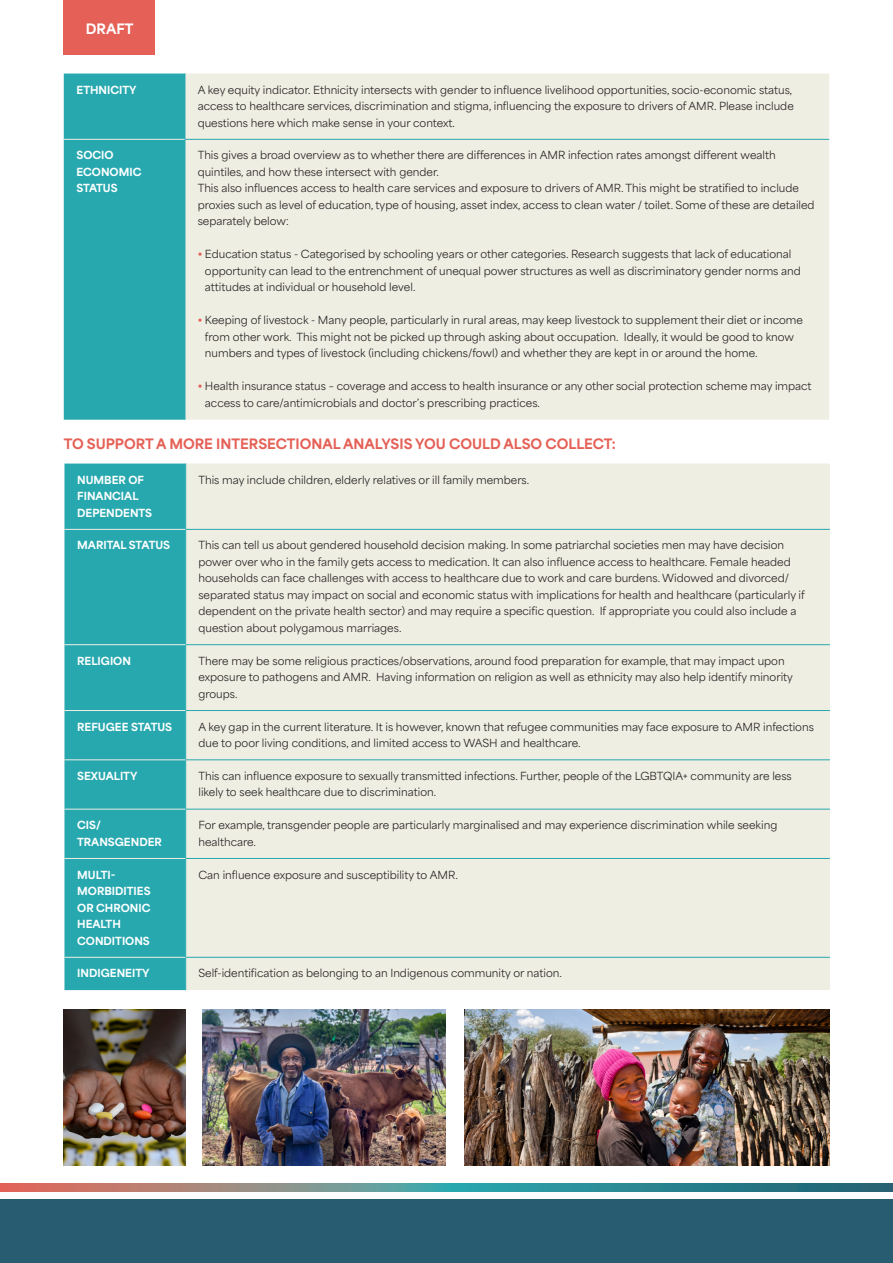
<style>
.page{position:relative;width:893px;height:1263px;background:#fff}
.page>*{position:absolute;margin:0;border:0;box-sizing:border-box;transform-origin:0 0}
.A_Head{font:800 13.5px "Area Normal";color:#e56056}
.A_Head-2{font:800 13.5px "Area Normal";color:#fff}
.Body_Copy{font:10.5px/16.5px "Area Normal";color:#231f20}
.A_Head-3{font:800 10.5px/16.5px "Area Normal";color:#fff}
.s1{font-weight:800;color:#e56056}
</style>
<div class="page">
<div style="left:0;top:1199px;width:893px;height:64px;background:#285d71"></div>
<svg style="left:0;top:1183px;width:893px;height:9px;background:#618688"></svg>
<div style="left:64px;top:0;width:91px;height:54px;background:#e56056"></div>
<div style="left:64px;top:74px;width:121px;height:346px;background:#27a8af"></div>
<div style="left:186px;top:74px;width:643px;height:346px;background:#efeee3"></div>
<hr style="left:185px;top:74px;width:1px;height:65px;background:#27a8af">
<hr style="left:185px;top:139px;width:644px;height:1px;background:#27a8af">
<hr style="left:185px;top:140px;width:1px;height:280px;background:#27a8af">
<hr style="left:64px;top:139px;width:121px;height:1px;background:#efeee3">
<div style="left:64px;top:464px;width:121px;height:526px;background:#27a8af"></div>
<div style="left:186px;top:464px;width:644px;height:526px;background:#efeee3"></div>
<hr style="left:185px;top:464px;width:1px;height:65px;background:#27a8af">
<hr style="left:185px;top:529px;width:645px;height:1px;background:#27a8af">
<hr style="left:185px;top:530px;width:1px;height:114px;background:#27a8af">
<hr style="left:185px;top:644px;width:645px;height:1px;background:#27a8af">
<hr style="left:185px;top:645px;width:1px;height:65px;background:#27a8af">
<hr style="left:185px;top:710px;width:645px;height:1px;background:#27a8af">
<hr style="left:185px;top:711px;width:1px;height:48px;background:#27a8af">
<hr style="left:185px;top:760px;width:1px;height:49px;background:#27a8af">
<hr style="left:185px;top:809px;width:1px;height:49px;background:#27a8af">
<hr style="left:185px;top:859px;width:1px;height:98px;background:#27a8af">
<hr style="left:185px;top:958px;width:1px;height:32px;background:#27a8af">
<hr style="left:185px;top:759px;width:645px;height:1px;background:#27a8af">
<hr style="left:185px;top:809px;width:645px;height:1px;background:#27a8af">
<hr style="left:185px;top:858px;width:645px;height:1px;background:#27a8af">
<hr style="left:185px;top:957px;width:645px;height:1px;background:#27a8af">
<hr style="left:64px;top:529px;width:121px;height:1px;background:#efeee3">
<hr style="left:64px;top:644px;width:121px;height:1px;background:#efeee3">
<hr style="left:64px;top:710px;width:121px;height:1px;background:#efeee3">
<hr style="left:64px;top:759px;width:121px;height:1px;background:#efeee3">
<hr style="left:64px;top:809px;width:121px;height:1px;background:#efeee3">
<hr style="left:64px;top:858px;width:121px;height:1px;background:#efeee3">
<hr style="left:64px;top:957px;width:121px;height:1px;background:#efeee3">
<img style="left:64px;top:1010px;width:122px;height:156px">
<img style="left:203px;top:1010px;width:243px;height:156px">
<img style="left:464px;top:1010px;width:365px;height:156px">
<p class="A_Head-2" style="left:86px;top:17px;width:49px">DRAFT</p>
<p class="A_Head-3" style="left:77px;top:80px;width:62px">ETHNICITY</p>
<p class="Body_Copy" style="left:198px;top:80px;width:598px">A key equity indicator. Ethnicity intersects with gender to influence livelihood opportunities, socio-economic status, access to healthcare services, discrimination and stigma, influencing the exposure to drivers of AMR. Please include questions here which make sense in your context.</p>
<p class="A_Head-3" style="left:77px;top:146px;width:66px">SOCIO<br>ECONOMIC<br>STATUS</p>
<p class="Body_Copy" style="left:198px;top:146px;width:618px">This gives a broad overview as to whether there are differences in AMR infection rates amongst different wealth quintiles, and how these intersect with gender.<br>This also influences access to health care services and exposure to drivers of AMR. This might be stratified to include proxies such as level of education, type of housing, asset index, access to clean water / toilet. Some of these are detailed separately below:</p>
<p class="Body_Copy" style="left:205px;top:245px;width:597px;text-indent:-7px"><span class="s1">•</span> Education status - Categorised by schooling years or other categories. Research suggests that lack of educational opportunity can lead to the entrenchment of unequal power structures as well as discriminatory gender norms and attitudes at individual or household level.</p>
<p class="Body_Copy" style="left:205px;top:311px;width:599px;text-indent:-7px"><span class="s1">•</span> Keeping of livestock - Many people, particularly in rural areas, may keep livestock to supplement their diet or income from other work. This might not be picked up through asking about occupation. Ideally, it would be good to know numbers and types of livestock (including chickens/fowl) and whether they are kept in or around the home.</p>
<p class="Body_Copy" style="left:205px;top:377px;width:608px;text-indent:-7px"><span class="s1">•</span> Health insurance status – coverage and access to health insurance or any other social protection scheme may impact access to care/antimicrobials and doctor’s prescribing practices.</p>
<p class="A_Head" style="left:64px;top:432px;width:553px">TO SUPPORT A MORE INTERSECTIONAL ANALYSIS YOU COULD ALSO COLLECT:</p>
<p class="A_Head-3" style="left:77px;top:470px;width:76px">NUMBER OF<br>FINANCIAL<br>DEPENDENTS</p>
<p class="Body_Copy" style="left:198px;top:470px;width:332px">This may include children, elderly relatives or ill family members.</p>
<p class="A_Head-3" style="left:77px;top:536px;width:94px">MARITAL STATUS</p>
<p class="Body_Copy" style="left:198px;top:536px;width:608px">This can tell us about gendered household decision making. In some patriarchal societies men may have decision power over who in the family gets access to medication. It can also influence access to healthcare. Female headed households can face challenges with access to healthcare due to work and care burdens. Widowed and divorced/ separated status may impact on social and economic status with implications for health and healthcare (particularly if dependent on the private health sector) and may require a specific question. If appropriate you could also include a question about polygamous marriages.</p>
<p class="A_Head-3" style="left:77px;top:651px;width:55px">RELIGION</p>
<p class="Body_Copy" style="left:198px;top:651px;width:596px">There may be some religious practices/observations, around food preparation for example, that may impact upon exposure to pathogens and AMR. Having information on religion as well as ethnicity may also help identify minority groups.</p>
<p class="A_Head-3" style="left:77px;top:717px;width:96px">REFUGEE STATUS</p>
<p class="Body_Copy" style="left:198px;top:717px;width:617px">A key gap in the current literature. It is however, known that refugee communities may face exposure to AMR infections due to poor living conditions, and limited access to WASH and healthcare.</p>
<p class="A_Head-3" style="left:77px;top:766px;width:62px">SEXUALITY</p>
<p class="Body_Copy" style="left:198px;top:766px;width:595px">This can influence exposure to sexually transmitted infections. Further, people of the LGBTQIA+ community are less likely to seek healthcare due to discrimination.</p>
<p class="A_Head-3" style="left:77px;top:816px;width:86px">CIS/<br>TRANSGENDER</p>
<p class="Body_Copy" style="left:198px;top:816px;width:580px">For example, transgender people are particularly marginalised and may experience discrimination while seeking healthcare.</p>
<p class="A_Head-3" style="left:77px;top:865px;width:75px">MULTI-<br>MORBIDITIES<br>OR CHRONIC<br>HEALTH<br>CONDITIONS</p>
<p class="Body_Copy" style="left:198px;top:865px;width:261px">Can influence exposure and susceptibility to AMR.</p>
<p class="A_Head-3" style="left:77px;top:964px;width:74px">INDIGENEITY</p>
<p class="Body_Copy" style="left:198px;top:964px;width:365px">Self-identification as belonging to an Indigenous community or nation.</p>
</div>
